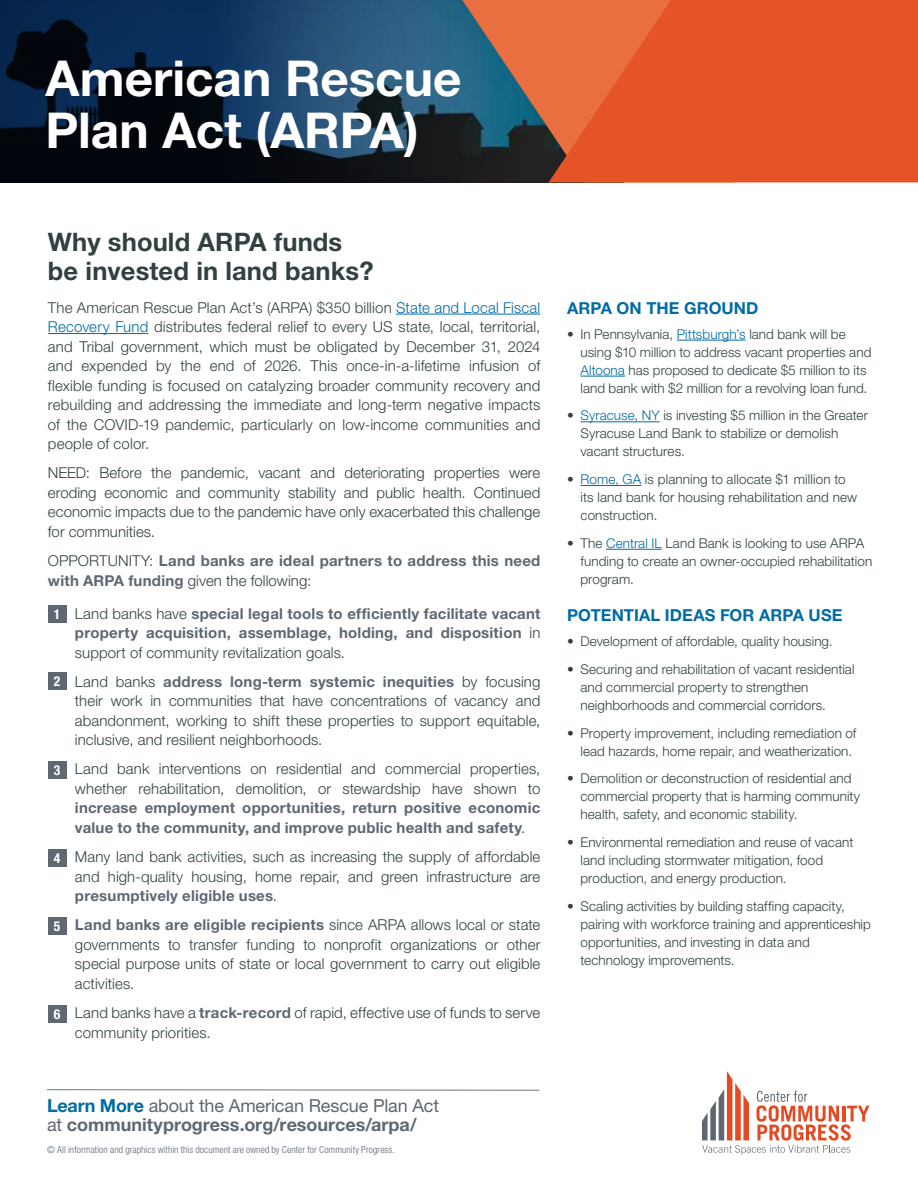
<style>
.page{position:relative;width:918px;height:1188px;background:#fff}
.page>*{position:absolute;margin:0;border:0;box-sizing:border-box;transform-origin:0 0}
.t1{font:700 49.5px/52.5px "Helvetica Neue LT Std";color:#fff}
.t2{font:700 25.5px/28.5px "Helvetica Neue LT Std";letter-spacing:.005em;color:#334041}
.t3{font:700 18px/19.5px "Helvetica Neue LT Std";color:#5f6771}
.t4{font:700 16.5px "Helvetica Neue LT Std";letter-spacing:.005em;color:#006ba4}
.t5{font:300 15px/19.5px "Helvetica Neue LT Std";letter-spacing:.005em;color:#334041;text-align:justify}
.t6{font:700 15px/19.5px "Helvetica Neue LT Std";letter-spacing:.015em;color:#5f6771}
.t7{font:300 13.5px/18px "Helvetica Neue LT Std";letter-spacing:.005em;color:#334041}
.t8{font:300 condensed 9.75px "Helvetica Neue LT Std";letter-spacing:.01em;color:#5f6771}
.s1{color:#006ba4}
.s2{font-weight:300;color:#334041}
.s3{font-stretch:condensed;font-size:13.65px;color:#fff}
.s4{font-weight:700;font-stretch:condensed;font-size:13.65px;color:#fff}
.s5{font-weight:700;color:#5f6771}
.s6{font-weight:400}
</style>
<div class="page">
<img style="left:0;top:0;width:452px;height:182px">
<svg style="left:452px;top:0;width:97px;height:182px;background:#5d5451"></svg>
<svg style="left:549px;top:0;width:369px;height:182px;background:#e4572a"></svg>
<hr style="left:677px;top:340px;width:69px;height:1px;background:#006ba4">
<hr style="left:580px;top:376px;width:45px;height:1px;background:#006ba4">
<hr style="left:580px;top:421px;width:80px;height:1px;background:#006ba4">
<hr style="left:580px;top:485px;width:61px;height:1px;background:#006ba4">
<hr style="left:606px;top:549px;width:56px;height:1px;background:#006ba4">
<hr style="left:396px;top:314px;width:144px;height:1px;background:#006ba4">
<hr style="left:48px;top:333px;width:100px;height:1px;background:#006ba4">
<div style="left:48px;top:606px;width:18px;height:17px;background:#5f6771"></div>
<div style="left:48px;top:672px;width:18px;height:18px;background:#5f6771"></div>
<div style="left:48px;top:762px;width:18px;height:17px;background:#5f6771"></div>
<div style="left:48px;top:849px;width:18px;height:18px;background:#5f6771"></div>
<div style="left:48px;top:918px;width:18px;height:17px;background:#5f6771"></div>
<div style="left:48px;top:1005px;width:18px;height:18px;background:#5f6771"></div>
<svg style="left:46px;top:1089px;width:494px;height:2px"></svg>
<svg style="left:702px;top:1071px;width:167px;height:84px"></svg>
<h1 class="t1" style="left:46px;top:51px;width:418px">American Rescue<br>Plan Act (ARPA)</h1>
<h2 class="t2" style="left:48px;top:227px;width:327px">Why should ARPA funds be invested in land banks?</h2>
<p class="t5" style="left:48px;top:297px;width:494px">The American Rescue Plan Act’s (ARPA) $350 billion <span class="s1">State and Local Fiscal Recovery Fund</span> distributes federal relief to every US state, local, territorial, and Tribal government, which must be obligated by December 31, 2024 and expended by the end of 2026. This once-in-a-lifetime infusion of flexible funding is focused on catalyzing broader community recovery and rebuilding and addressing the immediate and long-term negative impacts of the COVID-19 pandemic, particularly on low-income communities and people of color.</p>
<p class="t5" style="left:48px;top:463px;width:494px">NEED: Before the pandemic, vacant and deteriorating properties were eroding economic and community stability and public health. Continued economic impacts due to the pandemic have only exacerbated this challenge for communities.</p>
<p class="t6" style="left:48px;top:551px;width:494px"><span class="s2">OPPORTUNITY:</span> Land banks are ideal partners to address this need with ARPA funding <span class="s2">given the following:</span></p>
<p class="t6" style="left:75px;top:603px;width:467px;text-align:justify;text-indent:-21px"><span class="s3">1</span> <span class="s2">Land banks have</span> special legal tools to efficiently facilitate vacant property acquisition, assemblage, holding, and disposition <span class="s2">in support of community revitalization goals.</span></p>
<p class="t5" style="left:75px;top:671px;width:467px;text-indent:-21px"><span class="s4">2</span> Land banks <span class="s5">address long-term systemic inequities</span> by focusing their work in communities that have concentrations of vacancy and abandonment, working to shift these properties to support equitable, inclusive, and resilient neighborhoods.</p>
<p class="t5" style="left:54px;top:759px;width:488px;text-align:right"><span class="s4">3</span> Land bank interventions on residential and commercial properties, whether rehabilitation, demolition, or stewardship have shown to</p>
<p class="t6" style="left:75px;top:798px;width:467px">increase employment opportunities, return positive economic value to the community, and improve public health and safety<span class="s2">.</span></p>
<p class="t5" style="left:75px;top:847px;width:467px;text-indent:-21px"><span class="s4">4</span> Many land bank activities, such as increasing the supply of affordable and high-quality housing, home repair, and green infrastructure are <span class="s5">presumptively eligible uses</span>.</p>
<p class="t5" style="left:75px;top:915px;width:467px;text-indent:-21px"><span class="s4">5</span> <span class="s5">Land banks are eligible recipients</span> since ARPA allows local or state governments to transfer funding to nonprofit organizations or other special purpose units of state or local government to carry out eligible activities.</p>
<p class="t5" style="left:75px;top:1003px;width:467px;text-indent:-21px"><span class="s4">6</span> Land banks have a <span class="s5">track-record</span> of rapid, effective use of funds to serve community priorities.</p>
<p class="t3" style="left:47px;top:1095px;width:394px"><span class="s1">Learn More</span> <span class="s6">about the American Rescue Plan Act at</span> communityprogress.org/resources/arpa/</p>
<p class="t8" style="left:47px;top:1144px;width:349px">© All information and graphics within this document are owned by Center for Community Progress.</p>
<p class="t4" style="left:567px;top:298px;width:193px">ARPA ON THE GROUND</p>
<p class="t7" style="left:580px;top:325px;width:292px;text-indent:-14px">• In Pennsylvania, <span class="s1">Pittsburgh’s</span> land bank will be using $10 million to address vacant properties and <span class="s1">Altoona</span> has proposed to dedicate $5 million to its land bank with $2 million for a revolving loan fund.</p>
<p class="t7" style="left:580px;top:406px;width:289px;text-indent:-14px">• <span class="s1">Syracuse, NY</span> is investing $5 million in the Greater<br>Syracuse Land Bank to stabilize or demolish vacant structures.</p>
<p class="t7" style="left:580px;top:470px;width:278px;text-indent:-14px">• <span class="s1">Rome, GA</span> is planning to allocate $1 million to its land bank for housing rehabilitation and new construction.</p>
<p class="t7" style="left:580px;top:534px;width:293px;text-indent:-14px">• The <span class="s1">Central IL</span> Land Bank is looking to use ARPA funding to create an owner-occupied rehabilitation program.</p>
<p class="t4" style="left:567px;top:605px;width:277px">POTENTIAL IDEAS FOR ARPA USE</p>
<p class="t7" style="left:567px;top:632px;width:267px">• Development of affordable, quality housing.</p>
<p class="t7" style="left:580px;top:660px;width:276px;text-indent:-14px">• Securing and rehabilitation of vacant residential and commercial property to strengthen neighborhoods and commercial corridors.</p>
<p class="t7" style="left:580px;top:724px;width:277px;text-indent:-14px">• Property improvement, including remediation of lead hazards, home repair, and weatherization.</p>
<p class="t7" style="left:580px;top:769px;width:281px;text-indent:-14px">• Demolition or deconstruction of residential and commercial property that is harming community health, safety, and economic stability.</p>
<p class="t7" style="left:580px;top:833px;width:274px;text-indent:-14px">• Environmental remediation and reuse of vacant land including stormwater mitigation, food production, and energy production.</p>
<p class="t7" style="left:580px;top:897px;width:292px;text-indent:-14px">• Scaling activities by building staffing capacity, pairing with workforce training and apprenticeship opportunities, and investing in data and technology improvements.</p>
</div>
